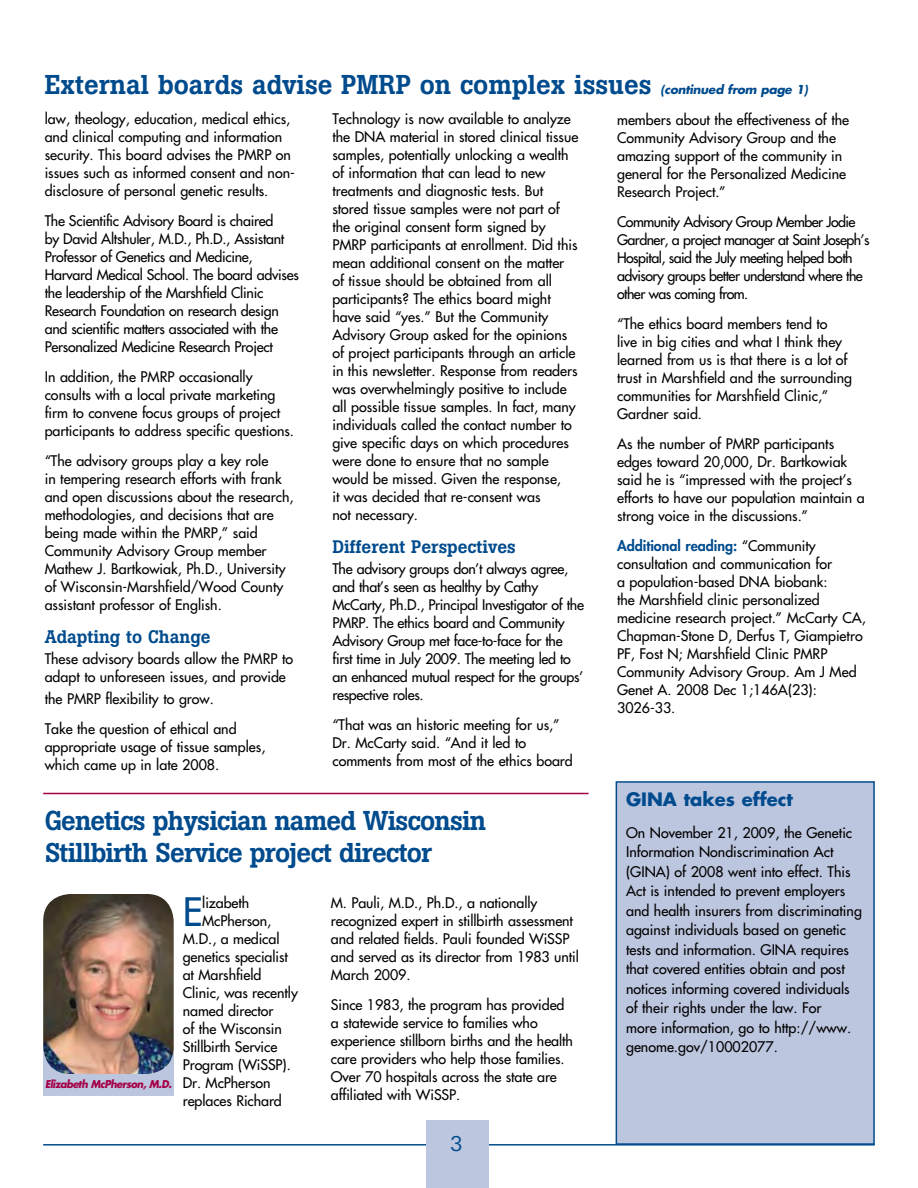
<style>
.page{position:relative;width:918px;height:1188px;background:#fff}
.page>*{position:absolute;margin:0;border:0;box-sizing:border-box;transform-origin:0 0}
.t1{font:38.1px "Futura";color:#004b8d}
.t2{font:500 27px/32.4px "Boton";letter-spacing:-.03em;color:#004b8d}
.t3{font:500 27px "Boton";color:#004b8d}
.t4{font:21px "Boton";color:#004b8d}
.t5{font:500 18px "Boton";color:#004b8d}
.t6{font:700 18px "Futura";color:#004b8d}
.t7{font:14.25px/18px "Futura";color:#000}
.t8{font:14.25px/18px "Futura";letter-spacing:-.02em;color:#000}
.t9{font:14.25px/18px "Futura";letter-spacing:-.04em;color:#000}
.t10{font:italic 700 12px "Futura";letter-spacing:-.02em;color:#004b8d}
.t11{font:italic 700 10.5px "Futura";letter-spacing:-.05em;color:#a40046;scale:.95 1}
.s1{font-weight:800;color:#004b8d}
</style>
<div class="page">
<div style="left:616px;top:782px;width:258px;height:362px;background:#bdc6df"></div>
<div style="left:616px;top:781px;width:259px;height:364px;border:2px solid #004b8d"></div>
<hr style="left:43px;top:1144px;width:832px;height:2px;background:#004b8d">
<div style="left:426px;top:1121px;width:63px;height:67px;background:#bdc6df"></div>
<hr style="left:43px;top:793px;width:546px;height:1px;background:#a40046">
<div style="left:43px;top:1042px;width:131px;height:54px;background:#bdc6df"></div>
<img style="left:43px;top:894px;width:131px;height:180px">
<h2 class="t3" style="left:45px;top:68px;width:609px">External boards advise PMRP on complex issues</h2>
<p class="t10" style="left:661px;top:81px;width:149px">(continued from page 1)</p>
<p class="t7" style="left:45px;top:109px;width:252px">law, theology, education, medical ethics, and clinical computing and information security. This board advises the PMRP on issues such as informed consent and non&shy;disclosure of personal genetic results.</p>
<p class="t8" style="left:45px;top:211px;width:256px">The Scientific Advisory Board is chaired<br>by David Altshuler, M.D., Ph.D., Assistant Professor of Genetics and Medicine, Harvard Medical School. The board advises the leadership of the Marshfield Clinic Research Foundation on research design and scientific matters associated with the Personalized Medicine Research Project</p>
<p class="t7" style="left:45px;top:367px;width:251px">In addition, the PMRP occasionally consults with a local private marketing firm to convene focus groups of project participants to address specific questions.</p>
<p class="t7" style="left:45px;top:451px;width:251px">“The advisory groups play a key role<br>in tempering research efforts with frank and open discussions about the research, methodologies, and decisions that are being made within the PMRP,” said Community Advisory Group member Mathew J. Bartkowiak, Ph.D., University of Wisconsin-Marshfield/Wood County assistant professor of English.</p>
<p class="t5" style="left:45px;top:626px;width:168px">Adapting to Change</p>
<p class="t7" style="left:45px;top:650px;width:250px">These advisory boards allow the PMRP to adapt to unforeseen issues, and provide</p>
<p class="t7" style="left:45px;top:684px;width:194px;line-height:30px">the PMRP flexibility to grow.<br>Take the question of ethical and</p>
<p class="t7" style="left:45px;top:738px;width:222px">appropriate usage of tissue samples, which came up in late 2008.</p>
<p class="t7" style="left:332px;top:109px;width:247px">Technology is now available to analyze the DNA material in stored clinical tissue samples, potentially unlocking a wealth of information that can lead to new treatments and diagnostic tests. But stored tissue samples were not part of the original consent form signed by PMRP participants at enrollment. Did this mean additional consent on the matter of tissue should be obtained from all participants? The ethics board might have said “yes.” But the Community Advisory Group asked for the opinions of project participants through an article in this newsletter. Response from readers was overwhelmingly positive to include all possible tissue samples. In fact, many individuals called the contact number to give specific days on which procedures were done to ensure that no sample would be missed. Given the response,<br>it was decided that re-consent was<br>not necessary.</p>
<p class="t5" style="left:332px;top:536px;width:185px">Different Perspectives</p>
<p class="t8" style="left:332px;top:560px;width:253px">The advisory groups don’t always agree, and that’s seen as healthy by Cathy McCarty, Ph.D., Principal Investigator of the PMRP. The ethics board and Community Advisory Group met face-to-face for the first time in July 2009. The meeting led to an enhanced mutual respect for the groups’ respective roles.</p>
<p class="t7" style="left:332px;top:716px;width:242px">“That was an historic meeting for us,”<br>Dr. McCarty said. “And it led to comments from most of the ethics board</p>
<h2 class="t2" style="left:45px;top:804px;width:443px">Genetics physician named Wisconsin<br>Stillbirth Service project director</h2>
<p class="t7" style="left:331px;top:894px;width:249px">M. Pauli, M.D., Ph.D., a nationally recognized expert in stillbirth assessment and related fields. Pauli founded WiSSP and served as its director from 1983 until March 2009.</p>
<p class="t7" style="left:331px;top:996px;width:244px">Since 1983, the program has provided a statewide service to families who experience stillborn births and the health care providers who help those families.<br>Over 70 hospitals across the state are affiliated with WiSSP.</p>
<h1 class="t1" style="left:183px;top:887px;width:21px">E</h1>
<p class="t7" style="left:202px;top:894px;width:49px">lizabeth</p>
<p class="t7" style="left:202px;top:912px;width:70px">McPherson,</p>
<p class="t7" style="left:183px;top:930px;width:98px">M.D., a medical</p>
<p class="t7" style="left:183px;top:948px;width:107px">genetics specialist</p>
<p class="t7" style="left:183px;top:966px;width:80px">at Marshfield</p>
<p class="t7" style="left:183px;top:984px;width:117px">Clinic, was recently</p>
<p class="t7" style="left:183px;top:1002px;width:92px">named director</p>
<p class="t7" style="left:183px;top:1020px;width:101px">of the Wisconsin</p>
<p class="t7" style="left:183px;top:1038px;width:96px">Stillbirth Service</p>
<p class="t7" style="left:183px;top:1056px;width:110px">Program (WiSSP).</p>
<p class="t7" style="left:183px;top:1074px;width:89px">Dr. McPherson</p>
<p class="t7" style="left:183px;top:1092px;width:101px">replaces Richard</p>
<p class="t11" style="left:45px;top:1077px;width:135px">Elizabeth McPherson, M.D.</p>
<h3 class="t4" style="left:451px;top:1131px;width:14px">3</h3>
<p class="t7" style="left:617px;top:111px;width:234px">members about the effectiveness of the Community Advisory Group and the amazing support of the community in general for the Personalized Medicine Research Project.”</p>
<p class="t9" style="left:617px;top:213px;width:254px">Community Advisory Group Member Jodie Gardner, a project manager at Saint Joseph’s Hospital, said the July meeting helped both advisory groups better understand where the other was coming from.</p>
<p class="t7" style="left:617px;top:315px;width:237px">“The ethics board members tend to<br>live in big cities and what I think they learned from us is that there is a lot of trust in Marshfield and the surrounding communities for Marshfield Clinic,” Gardner said.</p>
<p class="t7" style="left:617px;top:435px;width:249px">As the number of PMRP participants edges toward 20,000, Dr. Bartkowiak said he is “impressed with the project’s efforts to have our population maintain a strong voice in the discussions.”</p>
<p class="t7" style="left:617px;top:537px;width:250px"><span class="s1">Additional reading:</span> “Community consultation and communication for<br>a population-based DNA biobank:<br>the Marshfield clinic personalized medicine research project.” McCarty CA,<br>Chapman-Stone D, Derfus T, Giampietro<br>PF, Fost N; Marshfield Clinic PMRP<br>Community Advisory Group. Am J Med<br>Genet A. 2008 Dec 1;146A(23):<br>3026-33.</p>
<p class="t6" style="left:626px;top:787px;width:168px">GINA takes effect</p>
<p class="t7" style="left:626px;top:823px;width:237px;line-height:19.5px">On November 21, 2009, the Genetic Information Nondiscrimination Act (GINA) of 2008 went into effect. This Act is intended to prevent employers and health insurers from discriminating against individuals based on genetic tests and information. GINA requires that covered entities obtain and post notices informing covered individuals of their rights under the law. For<br>more information, go to http://www. genome.gov/10002077.</p>
</div>
